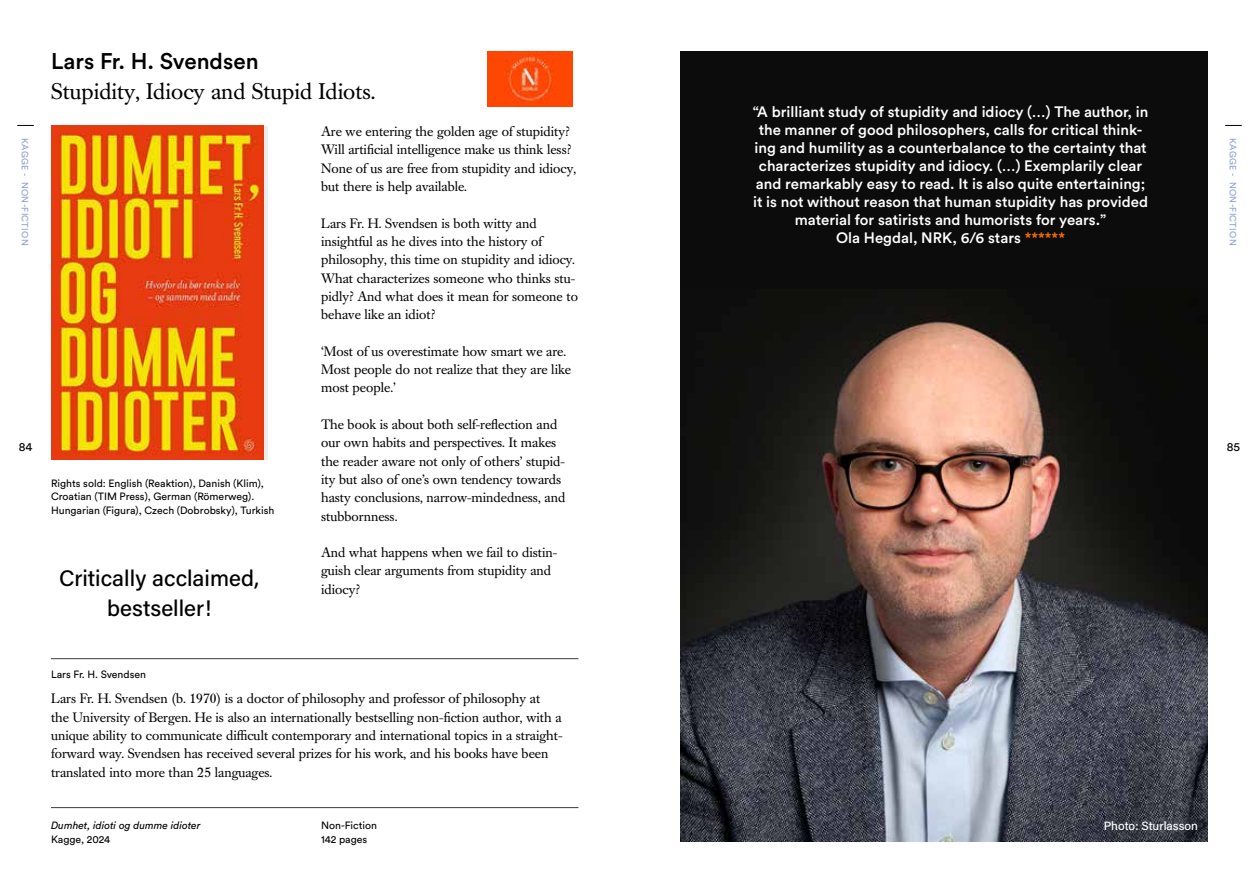
<style>
.page{position:relative;width:1259px;height:893px;background:#fff}
.page>*{position:absolute;margin:0;border:0;box-sizing:border-box;transform-origin:0 0}
.t1{font:22.5px "Caslon Book BE";color:#000}
.t2{font:22.5px/30px "Acumin Variable Concept";color:#000;text-align:center}
.t3{font:500 22.5px "Circular Std";color:#000}
.t4{font:500 15px/18px "Circular Std";color:#fff;text-align:center}
.t5{font:13.5px/18.3px "Caslon Book BE";color:#000}
.t6{font:12px "Acumin Variable Concept";color:#fff}
.t7{font:12px "Circular Std";color:#000}
.t8{font:10.5px/13.5px "Circular Std";color:#000}
.t9{font:italic 10.5px "Circular Std";color:#000}
.t10{font:9px "Circular Std";letter-spacing:.04em;color:#8e9ed1}
.s1{color:#ed6b06}
</style>
<div class="page">
<svg style="left:17px;top:125px;width:17px;height:1px"></svg>
<img style="left:51px;top:126px;width:213px;height:333px">
<hr style="left:51px;top:807px;width:527px;height:1px;background:#3c3c3b">
<hr style="left:51px;top:658px;width:527px;height:1px;background:#3c3c3b">
<img style="left:487px;top:51px;width:85px;height:56px">
<svg style="left:1225px;top:125px;width:16px;height:1px"></svg>
<div style="left:680px;top:51px;width:528px;height:791px;background:#0b0c0b"></div>
<img style="left:680px;top:307px;width:528px;height:535px">
<p class="t10" style="left:30px;top:138px;width:109px;rotate:90deg">KAGGE - NON-FICTION</p>
<p class="t7" style="left:19px;top:440px;width:15px">84</p>
<h1 class="t3" style="left:51px;top:47px;width:209px">Lars Fr. H. Svendsen</h1>
<h1 class="t1" style="left:51px;top:78px;width:326px">Stupidity, Idiocy and Stupid Idiots.</h1>
<p class="t8" style="left:51px;top:476px;width:225px">Rights sold: English (Reaktion), Danish (Klim),<br>Croatian (TIM Press), German (Römerweg).<br>Hungarian (Figura), Czech (Dobrobsky), Turkish</p>
<h1 class="t2" style="left:59px;top:563px;width:201px">Critically acclaimed, bestseller!</h1>
<p class="t5" style="left:321px;top:123px;width:257px">Are we entering the golden age of stupidity?<br>Will artificial intelligence make us think less?<br>None of us are free from stupidity and idiocy, but there is help available.</p>
<p class="t5" style="left:321px;top:214px;width:258px">Lars Fr. H. Svendsen is both witty and insightful as he dives into the history of philosophy, this time on stupidity and idiocy.<br>What characterizes someone who thinks stu&shy;pidly? And what does it mean for someone to behave like an idiot?</p>
<p class="t5" style="left:321px;top:342px;width:251px">‘Most of us overestimate how smart we are.<br>Most people do not realize that they are like most people.’</p>
<p class="t5" style="left:321px;top:416px;width:246px">The book is about both self-reflection and our own habits and perspectives. It makes the reader aware not only of others’ stupid&shy;ity but also of one’s own tendency towards hasty conclusions, narrow-mindedness, and stubbornness.</p>
<p class="t5" style="left:321px;top:544px;width:237px">And what happens when we fail to distin&shy;guish clear arguments from stupidity and idiocy?</p>
<p class="t8" style="left:51px;top:668px;width:96px">Lars Fr. H. Svendsen</p>
<p class="t5" style="left:51px;top:690px;width:513px">Lars Fr. H. Svendsen (b. 1970) is a doctor of philosophy and professor of philosophy at<br>the University of Bergen. He is also an internationally bestselling non-fiction author, with a unique ability to communicate difficult contemporary and international topics in a straight&shy;forward way. Svendsen has received several prizes for his work, and his books have been translated into more than 25 languages.</p>
<p class="t9" style="left:51px;top:819px;width:151px">Dumhet, idioti og dumme idioter</p>
<p class="t8" style="left:51px;top:832px;width:61px">Kagge, 2024</p>
<p class="t8" style="left:321px;top:819px;width:57px">Non-Fiction<br>142 pages</p>
<p class="t4" style="left:753px;top:103px;width:397px">“A brilliant study of stupidity and idiocy (…) The author, in the manner of good philosophers, calls for critical think&shy;ing and humility as a counterbalance to the certainty that characterizes stupidity and idiocy. (…) Exemplarily clear and remarkably easy to read. It is also quite entertaining; it is not without reason that human stupidity has provided material for satirists and humorists for years.”<br>Ola Hegdal, NRK, 6/6 stars <span class="s1">******</span></p>
<p class="t10" style="left:1238px;top:138px;width:109px;rotate:90deg">KAGGE - NON-FICTION</p>
<p class="t7" style="left:1226px;top:440px;width:15px">85</p>
<p class="t6" style="left:1103px;top:817px;width:96px">Photo: Sturlasson</p>
</div>
